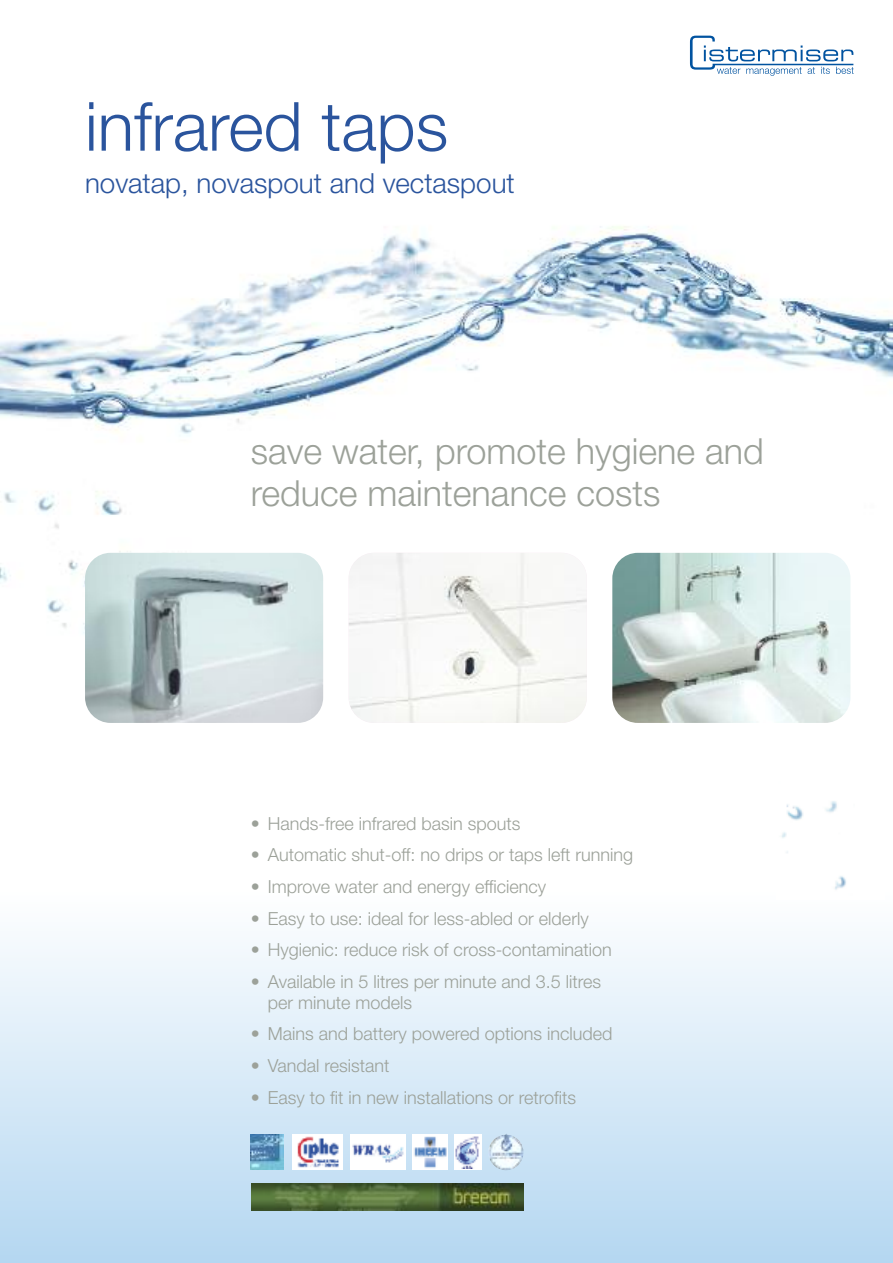
<style>
.page{position:relative;width:893px;height:1263px;background:#fff}
.page>*{position:absolute;margin:0;border:0;box-sizing:border-box;transform-origin:0 0}
.t1{font:300 67.8px "Helvetica Neue";color:#2a549d}
.t2{font:300 36px/42px "Helvetica Neue";color:#9ca199}
.t3{font:300 27.75px "Helvetica Neue";color:#2a549d}
.t4{font:300 18px/21px "Helvetica Neue";color:#9ca199}
</style>
<div class="page">
<div style="left:0;top:892px;width:893px;height:371px;background:linear-gradient(to bottom,#feffff,#b4d7f1)"></div>
<img style="left:0;top:226px;width:893px;height:411px">
<div style="left:777px;top:760px;width:107px;height:139px;background:#fff"></div>
<img style="left:781px;top:801px;width:65px;height:89px">
<svg style="left:690px;top:36px;width:164px;height:40px"></svg>
<img style="left:85px;top:553px;width:238px;height:170px;border-radius:26px">
<img style="left:612px;top:553px;width:238px;height:170px;border-radius:26px">
<img style="left:349px;top:553px;width:238px;height:170px;border-radius:26px">
<img style="left:292px;top:1134px;width:50px;height:36px">
<div style="left:350px;top:1134px;width:55px;height:36px;background:#fff"></div>
<img style="left:352px;top:1144px;width:52px;height:19px">
<img style="left:413px;top:1134px;width:34px;height:36px">
<svg style="left:454px;top:1134px;width:27px;height:36px"></svg>
<img style="left:455px;top:1135px;width:25px;height:33px">
<img style="left:251px;top:1134px;width:33px;height:36px">
<img style="left:251px;top:1183px;width:272px;height:28px">
<img style="left:488px;top:1133px;width:35px;height:37px">
<h1 class="t1" style="left:85px;top:85px;width:365px">infrared taps</h1>
<h3 class="t3" style="left:85px;top:166px;width:431px">novatap, novaspout and vectaspout</h3>
<h2 class="t2" style="left:251px;top:430px;width:514px">save water, promote hygiene and reduce maintenance costs</h2>
<p class="t4" style="left:251px;top:812px;width:271px">• Hands-free infrared basin spouts</p>
<p class="t4" style="left:251px;top:844px;width:384px">• Automatic shut-off: no drips or taps left running</p>
<p class="t4" style="left:251px;top:876px;width:297px">• Improve water and energy efficiency</p>
<p class="t4" style="left:251px;top:907px;width:339px">• Easy to use: ideal for less-abled or elderly</p>
<p class="t4" style="left:251px;top:939px;width:362px">• Hygienic: reduce risk of cross-contamination</p>
<p class="t4" style="left:268px;top:970px;width:335px;text-indent:-17px">• Available in 5 litres per minute and 3.5 litres per minute models</p>
<p class="t4" style="left:251px;top:1023px;width:363px">• Mains and battery powered options included</p>
<p class="t4" style="left:251px;top:1055px;width:140px">• Vandal resistant</p>
<p class="t4" style="left:251px;top:1086px;width:327px">• Easy to fit in new installations or retrofits</p>
</div>
